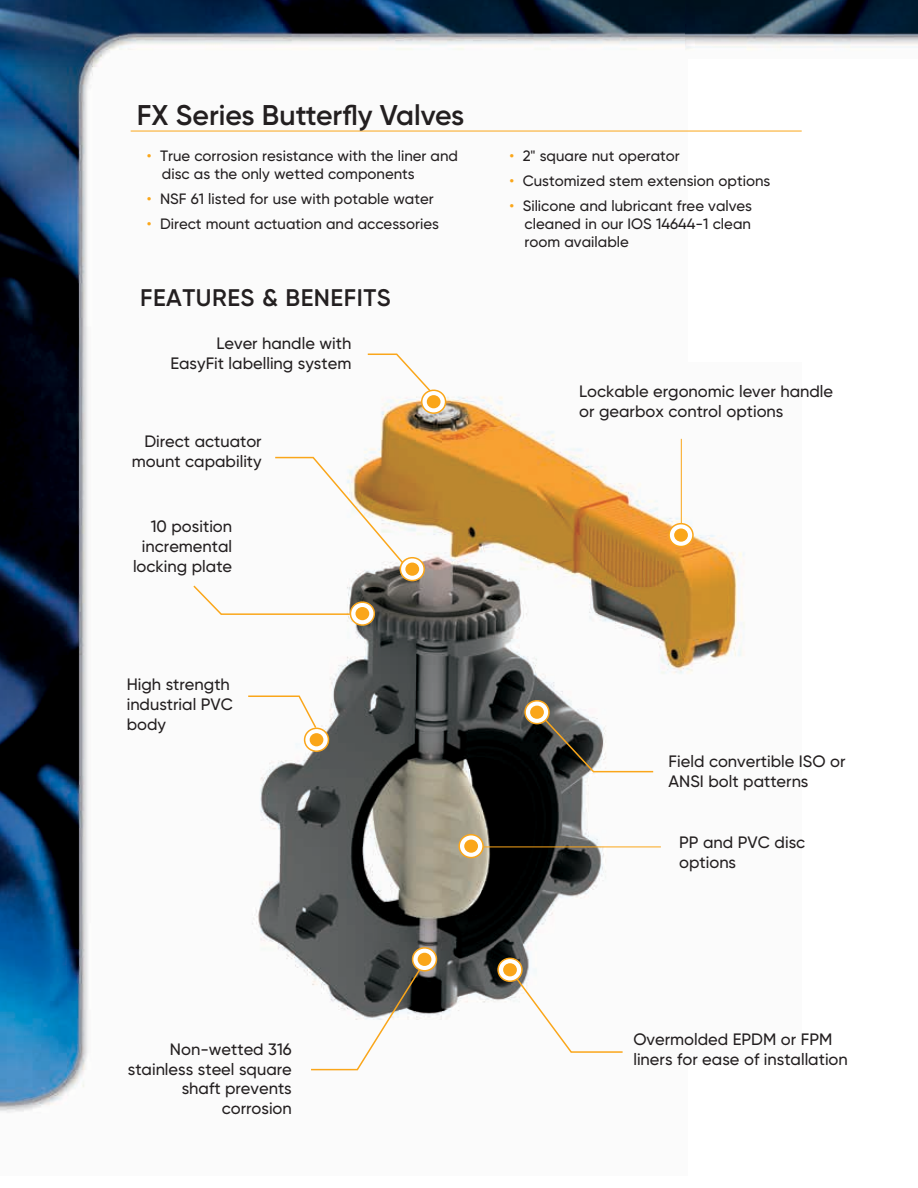
<style>
.page{position:relative;width:918px;height:1188px;background:#fff}
.page>*{position:absolute;margin:0;border:0;box-sizing:border-box;transform-origin:0 0}
.t1{font:600 28.5px "Gilroy";color:#231f20}
.t2{font:600 24px "Gilroy";letter-spacing:.02em;color:#231f20}
.t3{font:500 16.5px/19.8px "Gilroy";color:#231f20}
.t4{font:500 15px/18px "Gilroy";color:#231f20}
.s1{color:#faa61a}
</style>
<div class="page">
<img style="left:0;top:0;width:688px;height:1113px">
<img style="left:685px;top:0;width:233px;height:58px">
<img style="left:176px;top:363px;width:569px;height:698px">
<svg style="left:366px;top:353px;width:66px;height:40px"></svg>
<svg style="left:274px;top:456px;width:131px;height:109px"></svg>
<svg style="left:310px;top:958px;width:118px;height:113px"></svg>
<svg style="left:509px;top:969px;width:115px;height:85px"></svg>
<hr style="left:471px;top:847px;width:190px;height:1px;background:#faa61a">
<hr style="left:681px;top:439px;width:1px;height:94px;background:#faa61a">
<hr style="left:131px;top:131px;width:671px;height:1px;background:#faa61a">
<svg style="left:421px;top:390px;width:25px;height:24px"></svg>
<div style="left:427px;top:395px;width:14px;height:13px;background:#faa61a;border-radius:50%"></div>
<svg style="left:668px;top:523px;width:26px;height:24px"></svg>
<div style="left:674px;top:529px;width:14px;height:13px;background:#faa61a;border-radius:50%"></div>
<svg style="left:400px;top:557px;width:25px;height:24px"></svg>
<div style="left:405px;top:563px;width:14px;height:13px;background:#faa61a;border-radius:50%"></div>
<svg style="left:350px;top:601px;width:25px;height:25px"></svg>
<div style="left:356px;top:607px;width:13px;height:13px;background:#faa61a;border-radius:50%"></div>
<svg style="left:304px;top:728px;width:25px;height:24px"></svg>
<div style="left:310px;top:733px;width:13px;height:13px;background:#faa61a;border-radius:50%"></div>
<svg style="left:412px;top:947px;width:25px;height:25px"></svg>
<div style="left:418px;top:953px;width:13px;height:13px;background:#faa61a;border-radius:50%"></div>
<svg style="left:192px;top:584px;width:159px;height:32px"></svg>
<svg style="left:247px;top:695px;width:71px;height:35px"></svg>
<svg style="left:537px;top:711px;width:118px;height:62px"></svg>
<svg style="left:524px;top:700px;width:26px;height:24px"></svg>
<div style="left:530px;top:706px;width:14px;height:13px;background:#faa61a;border-radius:50%"></div>
<svg style="left:458px;top:834px;width:26px;height:24px"></svg>
<div style="left:464px;top:840px;width:14px;height:13px;background:#faa61a;border-radius:50%"></div>
<svg style="left:497px;top:958px;width:26px;height:24px"></svg>
<div style="left:503px;top:963px;width:14px;height:13px;background:#faa61a;border-radius:50%"></div>
<h1 class="t1" style="left:137px;top:97px;width:329px">FX Series Butterfly Valves</h1>
<p class="t4" style="left:162px;top:147px;width:298px;text-indent:-15px"><span class="s1">•</span> True corrosion resistance with the liner and disc as the only wetted components</p>
<p class="t4" style="left:147px;top:190px;width:288px"><span class="s1">•</span> NSF 61 listed for use with potable water</p>
<p class="t4" style="left:147px;top:215px;width:294px"><span class="s1">•</span> Direct mount actuation and accessories</p>
<h2 class="t2" style="left:140px;top:283px;width:252px">FEATURES &amp; BENEFITS</h2>
<p class="t3" style="left:170px;top:333px;width:182px;text-align:right">Lever handle with<br>EasyFit labelling system</p>
<p class="t3" style="left:132px;top:432px;width:131px;text-align:right">Direct actuator mount capability</p>
<p class="t3" style="left:133px;top:516px;width:101px;text-align:right">10 position incremental locking plate</p>
<p class="t3" style="left:127px;top:675px;width:108px">High strength industrial PVC body</p>
<p class="t4" style="left:510px;top:147px;width:172px"><span class="s1">•</span> 2" square nut operator</p>
<p class="t4" style="left:510px;top:172px;width:262px"><span class="s1">•</span> Customized stem extension options</p>
<p class="t4" style="left:525px;top:197px;width:229px;text-align:justify;text-indent:-15px"><span class="s1">•</span> Silicone and lubricant free valves cleaned in our IOS 14644-1 clean room available</p>
<p class="t3" style="left:579px;top:382px;width:255px">Lockable ergonomic lever handle or gearbox control options</p>
<p class="t3" style="left:669px;top:752px;width:178px">Field convertible ISO or<br>ANSI bolt patterns</p>
<p class="t3" style="left:679px;top:832px;width:128px">PP and PVC disc options</p>
<p class="t3" style="left:128px;top:1039px;width:166px;text-align:right">Non-wetted 316 stainless steel square shaft prevents corrosion</p>
<p class="t3" style="left:633px;top:1029px;width:216px">Overmolded EPDM or FPM liners for ease of installation</p>
</div>
